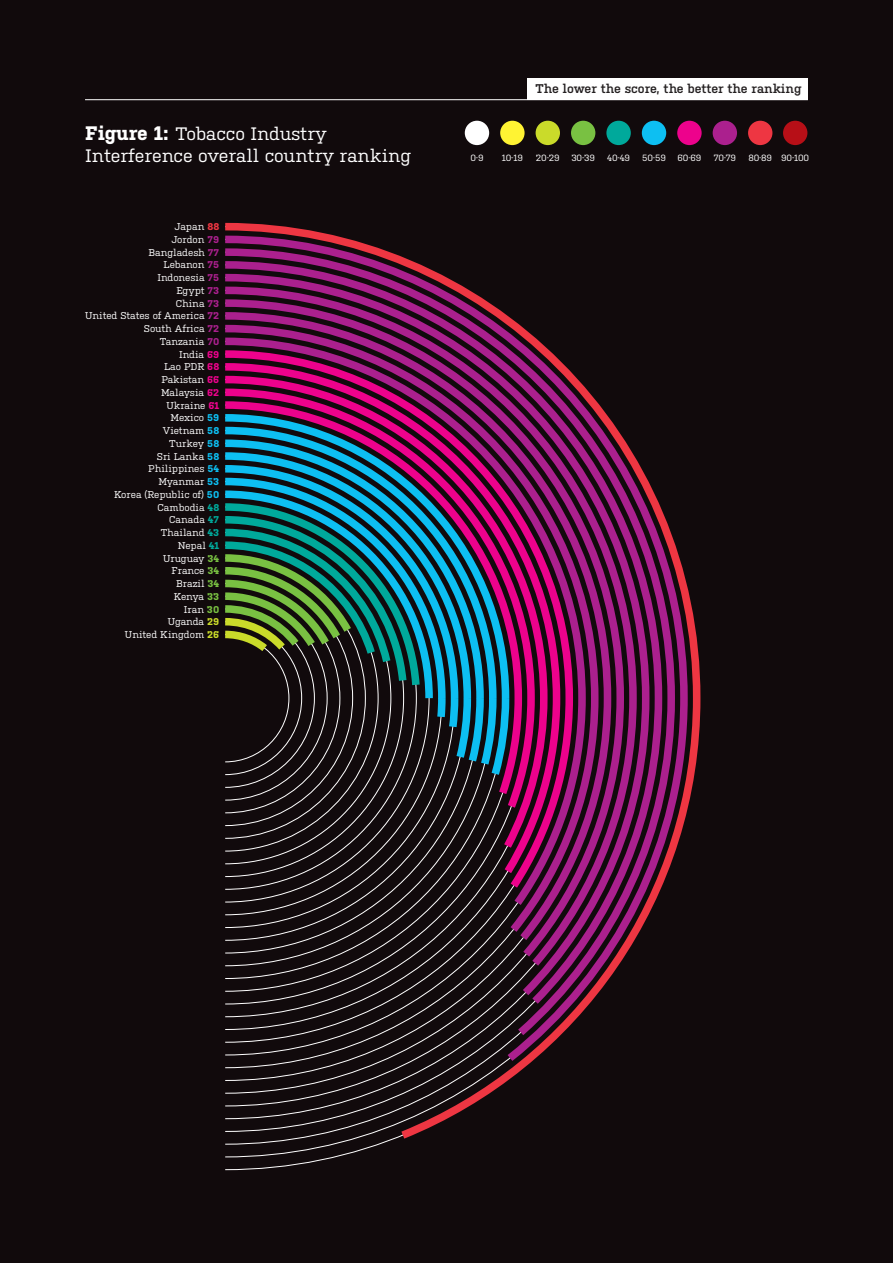
<style>
.page{position:relative;width:893px;height:1263px;background:#110a0c}
.page>*{position:absolute;margin:0;border:0;box-sizing:border-box;transform-origin:0 0}
.t1{font:18px/22.5px "Kulturista";color:#fff}
.t2{font:600 12.6px "Kulturista";color:#231f20}
.t3{font:9.9px/12.8px "Kulturista";color:#fff;text-align:right}
.t4{font:9px "Kulturista";letter-spacing:-.02em;color:#fff}
.s1{font-weight:700;font-size:19.5px}
.s2{font-weight:700;color:#ee3642}
.s3{font-weight:700;color:#ab208e}
.s4{font-weight:700;color:#ed028c}
.s5{font-weight:700;color:#0dbff2}
.s6{font-weight:700;color:#00a99b}
.s7{font-weight:700;color:#79c142}
.s8{font-weight:700;color:#cadb2a}
</style>
<div class="page">
<div style="left:527px;top:78px;width:281px;height:21px;background:#fff"></div>
<hr style="left:85px;top:99px;width:723px;height:1px;background:#fff">
<div style="left:783px;top:121px;width:24px;height:24px;background:#b70f17;border-radius:50%"></div>
<div style="left:465px;top:121px;width:24px;height:24px;background:#fff;border-radius:50%"></div>
<div style="left:500px;top:121px;width:25px;height:24px;background:#fff333;border-radius:50%"></div>
<div style="left:748px;top:121px;width:24px;height:24px;background:#ee3642;border-radius:50%"></div>
<div style="left:713px;top:121px;width:24px;height:24px;background:#ab208e;border-radius:50%"></div>
<div style="left:677px;top:121px;width:25px;height:24px;background:#ed028c;border-radius:50%"></div>
<div style="left:642px;top:121px;width:24px;height:24px;background:#0dbff2;border-radius:50%"></div>
<div style="left:606px;top:121px;width:25px;height:24px;background:#00a99b;border-radius:50%"></div>
<div style="left:571px;top:121px;width:24px;height:24px;background:#79c142;border-radius:50%"></div>
<div style="left:536px;top:121px;width:24px;height:24px;background:#cadb2a;border-radius:50%"></div>
<svg style="left:225px;top:222px;width:476px;height:923px"></svg>
<svg style="left:225px;top:232px;width:466px;height:836px"></svg>
<svg style="left:225px;top:245px;width:454px;height:798px"></svg>
<svg style="left:225px;top:257px;width:441px;height:755px"></svg>
<svg style="left:225px;top:270px;width:428px;height:733px"></svg>
<svg style="left:225px;top:283px;width:415px;height:691px"></svg>
<svg style="left:225px;top:296px;width:403px;height:669px"></svg>
<svg style="left:225px;top:347px;width:352px;height:549px"></svg>
<svg style="left:225px;top:410px;width:288px;height:373px"></svg>
<svg style="left:225px;top:499px;width:199px;height:194px"></svg>
<h1 class="t1" style="left:85px;top:122px;width:327px"><span class="s1">Figure 1:</span> Tobacco Industry<br>Interference overall country ranking</h1>
<p class="t3" style="left:85px;top:220px;width:136px">Japan <span class="s2">88<br></span>Jordon <span class="s3">79<br></span>Bangladesh <span class="s3">77<br></span>Lebanon <span class="s3">75<br></span>Indonesia <span class="s3">75<br></span>Egypt <span class="s3">73<br></span>China <span class="s3">73<br></span>United States of America <span class="s3">72<br></span>South Africa <span class="s3">72<br></span>Tanzania <span class="s3">70<br></span>India <span class="s4">69<br></span>Lao PDR <span class="s4">68<br></span>Pakistan <span class="s4">66<br></span>Malaysia <span class="s4">62<br></span>Ukraine <span class="s4">61<br></span>Mexico <span class="s5">59<br></span>Vietnam <span class="s5">58<br></span>Turkey <span class="s5">58<br></span>Sri Lanka <span class="s5">58<br></span>Philippines <span class="s5">54<br></span>Myanmar <span class="s5">53<br></span>Korea (Republic of) <span class="s5">50<br></span>Cambodia <span class="s6">48<br></span>Canada <span class="s6">47<br></span>Thailand <span class="s6">43<br></span>Nepal <span class="s6">41<br></span>Uruguay <span class="s7">34<br></span>France <span class="s7">34<br></span>Brazil <span class="s7">34<br></span>Kenya <span class="s7">33<br></span>Iran <span class="s7">30<br></span>Uganda <span class="s8">29<br></span>United Kingdom <span class="s8">26</span></p>
<p class="t2" style="left:535px;top:82px;width:267px">The lower the score, the better the ranking</p>
<p class="t4" style="left:470px;top:153px;width:15px">0-9</p>
<p class="t4" style="left:502px;top:153px;width:23px">10-19</p>
<p class="t4" style="left:536px;top:153px;width:25px">20-29</p>
<p class="t4" style="left:571px;top:153px;width:25px">30-39</p>
<p class="t4" style="left:607px;top:153px;width:24px">40-49</p>
<p class="t4" style="left:642px;top:153px;width:25px">50-59</p>
<p class="t4" style="left:678px;top:153px;width:25px">60-69</p>
<p class="t4" style="left:714px;top:153px;width:24px">70-79</p>
<p class="t4" style="left:748px;top:153px;width:62px">80-89 90-100</p>
</div>
